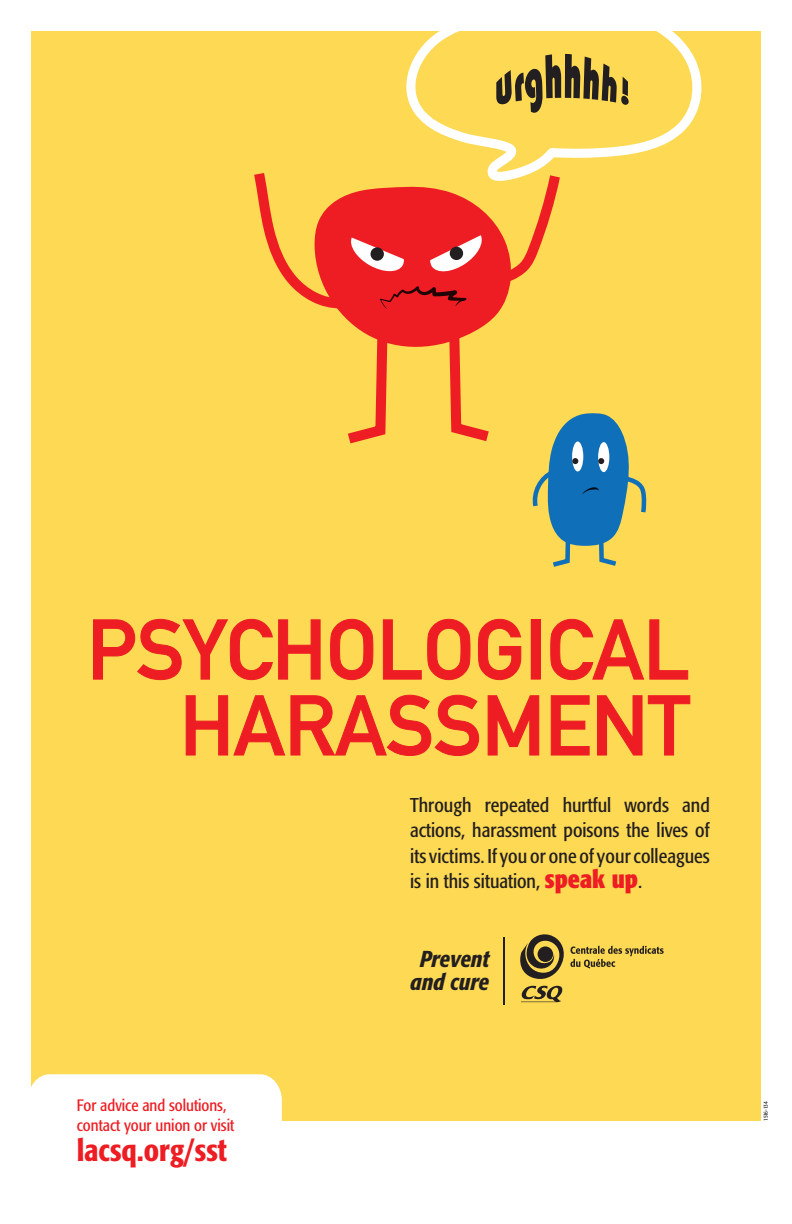
<style>
.page{position:relative;width:792px;height:1224px;background:#fff}
.page>*{position:absolute;margin:0;border:0;box-sizing:border-box;transform-origin:0 0}
.t1{font:83.3px/75.9px "DIN Mittelschrift";color:#ee1d23;text-align:right}
.t2{font:500 condensed 30.7px "Formata";color:#ee1d23}
.t3{font:italic 500 condensed 22.9px/22.9px "Formata";color:#231f20;text-align:center}
.t4{font:condensed 19.8px/25.3px "Formata";color:#231f20;text-align:justify}
.t5{font:condensed 16.4px/19.7px "Formata";color:#ee1d23}
.t6{font:condensed 6px "Formata";letter-spacing:-.07em;color:#231f20}
.s1{font-weight:700;font-size:25.3px;color:#ee1d23}
</style>
<div class="page">
<div style="left:31px;top:31px;width:729px;height:1089px;background:#fed953"></div>
<svg style="left:406px;top:31px;width:296px;height:131px"></svg>
<svg style="left:254px;top:162px;width:393px;height:405px"></svg>
<svg style="left:496px;top:54px;width:133px;height:59px"></svg>
<div style="left:31px;top:1074px;width:251px;height:47px;background:#fff"></div>
<svg style="left:93px;top:619px;width:228px;height:61px"></svg>
<svg style="left:330px;top:619px;width:43px;height:61px"></svg>
<svg style="left:383px;top:619px;width:87px;height:61px"></svg>
<svg style="left:478px;top:619px;width:43px;height:61px"></svg>
<div style="left:531px;top:620px;width:9px;height:59px;border:1px solid #ee1d23"></div>
<svg style="left:550px;top:619px;width:138px;height:61px"></svg>
<svg style="left:186px;top:695px;width:293px;height:61px"></svg>
<svg style="left:488px;top:695px;width:51px;height:60px"></svg>
<svg style="left:551px;top:695px;width:39px;height:60px"></svg>
<svg style="left:597px;top:695px;width:45px;height:60px"></svg>
<svg style="left:648px;top:695px;width:42px;height:60px"></svg>
<svg style="left:520px;top:934px;width:144px;height:68px"></svg>
<hr style="left:504px;top:937px;width:1px;height:68px;background:#231f20">
<h1 class="t1" style="left:87px;top:611px;width:604px">PSYCHOLOGICAL<br>HARASSMENT</h1>
<p class="t4" style="left:410px;top:792px;width:301px">Through repeated hurtful words and actions, harassment poisons the lives of its victims. If you or one of your colleagues is in this situation, <span class="s1">speak up</span>.</p>
<p class="t5" style="left:77px;top:1095px;width:159px">For advice and solutions, contact your union or visit</p>
<h2 class="t2" style="left:77px;top:1132px;width:152px">lacsq.org/sst</h2>
<p class="t3" style="left:410px;top:948px;width:80px">Prevent and cure</p>
<p class="t6" style="left:762px;top:1120px;width:21px;rotate:-90deg">1516-134</p>
</div>
